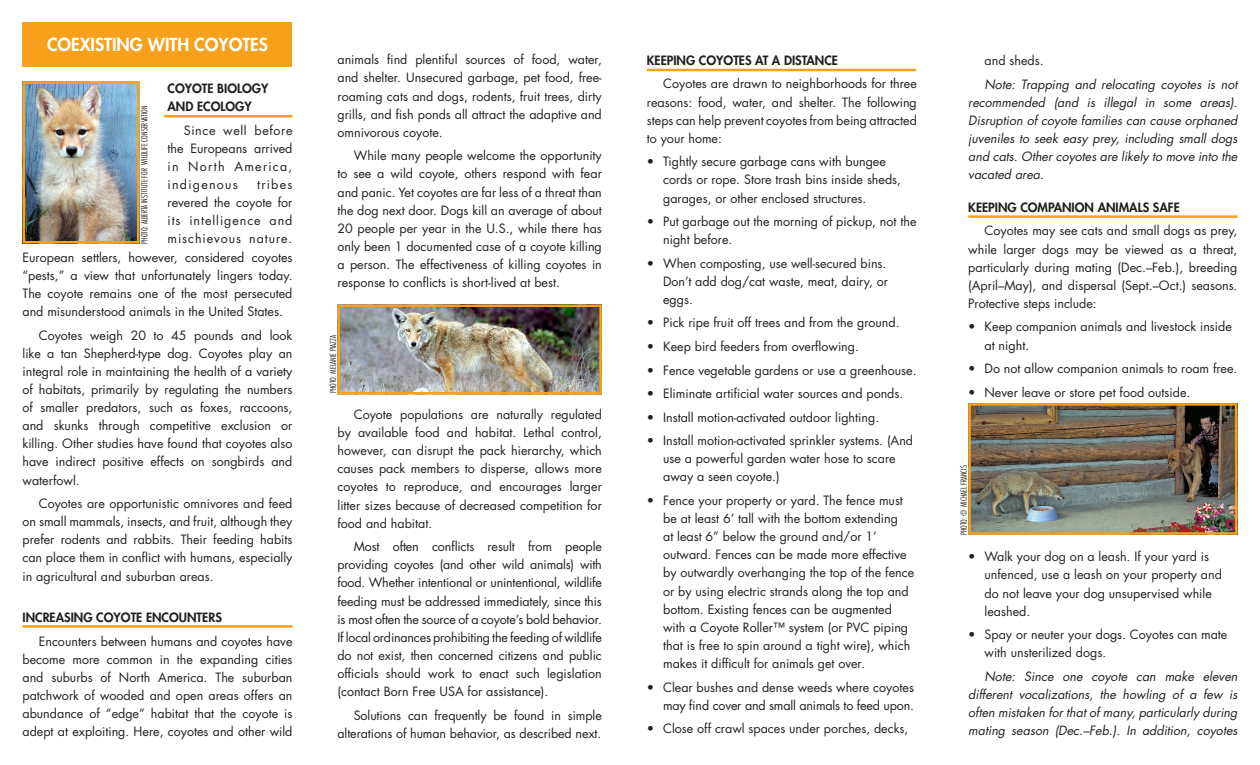
<style>
.page{position:relative;width:1260px;height:765px;background:#fff}
.page>*{position:absolute;margin:0;border:0;box-sizing:border-box;transform-origin:0 0}
.t1{font:800 17.5px "Futura";color:#fff}
.BodyCopy{font:12.5px/18.1px "Futura";color:#231f20;text-align:justify}
.More_Info_Bullets{font:12.5px/18.1px "Futura";color:#231f20}
.BodyCopy-2{font:italic 12.5px/18.1px "Futura";color:#231f20;text-align:justify}
.Subhead{font:800 12.5px/18.1px "Futura";color:#231f20}
.BodyCopy-3{font:12.5px "Futura";letter-spacing:.075em;color:#231f20}
.Photo_Credit{font:300 condensed 8.12px "Futura";color:#231f20}
</style>
<div class="page">
<div style="left:22px;top:22px;width:270px;height:46px;background:#f6a01b"></div>
<hr style="left:164px;top:115px;width:128px;height:3px;background:#f6a01b">
<hr style="left:647px;top:69px;width:269px;height:2px;background:#f6a01b">
<hr style="left:22px;top:625px;width:270px;height:3px;background:#f6a01b">
<img style="left:25px;top:84px;width:111px;height:157px">
<div style="left:22px;top:81px;width:117px;height:163px;border:2px solid #f6a01b"></div>
<hr style="left:968px;top:215px;width:269px;height:3px;background:#f6a01b">
<img style="left:971px;top:406px;width:264px;height:126px">
<div style="left:968px;top:403px;width:270px;height:132px;border:2px solid #f6a01b"></div>
<img style="left:341px;top:308px;width:258px;height:84px">
<div style="left:338px;top:305px;width:264px;height:90px;border:2px solid #f6a01b"></div>
<p class="t1" style="left:47px;top:33px;width:222px">COEXISTING WITH COYOTES</p>
<p class="Subhead" style="left:168px;top:79px;width:102px">COYOTE BIOLOGY<br>AND ECOLOGY</p>
<p class="BodyCopy" style="left:168px;top:121px;width:127px;text-indent:16px">Since well before the Europeans arrived in North America, indigenous</p>
<p class="Photo_Credit" style="left:140px;top:244px;width:140px;rotate:-90deg">PHOTO: ALBERTA INSTITUTE FOR WILDLIFE CONSERVATION</p>
<p class="BodyCopy" style="left:257px;top:175px;width:37px">tribes</p>
<p class="BodyCopy" style="left:168px;top:193px;width:127px">revered the coyote for</p>
<p class="BodyCopy-3" style="left:168px;top:212px;width:127px">its intelligence and</p>
<p class="BodyCopy-3" style="left:168px;top:230px;width:126px">mischievous nature.</p>
<p class="BodyCopy" style="left:22px;top:248px;width:271px">European settlers, however, considered coyotes</p>
<p class="BodyCopy" style="left:22px;top:266px;width:272px">“pests,” a view that unfortunately lingers today.</p>
<p class="BodyCopy" style="left:22px;top:284px;width:272px">The coyote remains one of the most persecuted</p>
<p class="BodyCopy" style="left:22px;top:302px;width:262px">and misunderstood animals in the United States.</p>
<p class="BodyCopy" style="left:22px;top:326px;width:272px;text-indent:16px">Coyotes weigh 20 to 45 pounds and look like a tan Shepherd-type dog. Coyotes play an integral role in maintaining the health of a variety of habitats, primarily by regulating the numbers of smaller predators, such as foxes, raccoons, and skunks through competitive exclusion or killing. Other studies have found that coyotes also have indirect positive effects on songbirds and waterfowl.</p>
<p class="BodyCopy" style="left:22px;top:494px;width:272px;text-indent:16px">Coyotes are opportunistic omnivores and feed on small mammals, insects, and fruit, although they prefer rodents and rabbits. Their feeding habits can place them in conflict with humans, especially in agricultural and suburban areas.</p>
<p class="Subhead" style="left:22px;top:608px;width:201px">INCREASING COYOTE ENCOUNTERS</p>
<p class="BodyCopy" style="left:22px;top:632px;width:272px;text-indent:16px">Encounters between humans and coyotes have become more common in the expanding cities and suburbs of North America. The suburban patchwork of wooded and open areas offers an abundance of “edge” habitat that the coyote is adept at exploiting. Here, coyotes and other wild</p>
<p class="BodyCopy" style="left:338px;top:50px;width:266px">animals find plentiful sources of food, water, and shelter. Unsecured garbage, pet food, free&shy;roaming cats and dogs, rodents, fruit trees, dirty grills, and fish ponds all attract the adaptive and omnivorous coyote.</p>
<p class="BodyCopy" style="left:338px;top:146px;width:266px;text-indent:16px">While many people welcome the opportunity to see a wild coyote, others respond with fear and panic. Yet coyotes are far less of a threat than the dog next door. Dogs kill an average of about 20 people per year in the U.S., while there has only been 1 documented case of a coyote killing a person. The effectiveness of killing coyotes in response to conflicts is short-lived at best.</p>
<p class="Photo_Credit" style="left:328px;top:393px;width:59px;rotate:-90deg">PHOTO: MELANIE PIAZZA</p>
<p class="BodyCopy" style="left:338px;top:405px;width:266px;text-indent:16px">Coyote populations are naturally regulated by available food and habitat. Lethal control, however, can disrupt the pack hierarchy, which causes pack members to disperse, allows more coyotes to reproduce, and encourages larger litter sizes because of decreased competition for food and habitat.</p>
<p class="BodyCopy" style="left:338px;top:537px;width:266px;text-indent:16px">Most often conflicts result from people providing coyotes (and other wild animals) with food. Whether intentional or unintentional, wildlife feeding must be addressed immediately, since this is most often the source of a coyote’s bold behavior.<br>If local ordinances prohibiting the feeding of wildlife do not exist, then concerned citizens and public officials should work to enact such legislation (contact Born Free USA for assistance).</p>
<p class="BodyCopy" style="left:338px;top:706px;width:266px;text-align:right">Solutions can frequently be found in simple alterations of human behavior, as described next.</p>
<p class="Subhead" style="left:647px;top:51px;width:193px">KEEPING COYOTES AT A DISTANCE</p>
<p class="BodyCopy" style="left:647px;top:75px;width:272px;text-indent:16px">Coyotes are drawn to neighborhoods for three reasons: food, water, and shelter. The following steps can help prevent coyotes from being attracted to your home:</p>
<p class="More_Info_Bullets" style="left:663px;top:152px;width:240px;text-indent:-16px">• Tightly secure garbage cans with bungee cords or rope. Store trash bins inside sheds, garages, or other enclosed structures.</p>
<p class="More_Info_Bullets" style="left:663px;top:212px;width:255px;text-indent:-16px">• Put garbage out the morning of pickup, not the night before.</p>
<p class="More_Info_Bullets" style="left:663px;top:254px;width:226px;text-indent:-16px">• When composting, use well-secured bins.<br>Don’t add dog/cat waste, meat, dairy, or eggs.</p>
<p class="More_Info_Bullets" style="left:647px;top:314px;width:254px">• Pick ripe fruit off trees and from the ground.</p>
<p class="More_Info_Bullets" style="left:647px;top:337px;width:214px">• Keep bird feeders from overflowing.</p>
<p class="More_Info_Bullets" style="left:647px;top:361px;width:271px">• Fence vegetable gardens or use a greenhouse.</p>
<p class="More_Info_Bullets" style="left:647px;top:384px;width:258px">• Eliminate artificial water sources and ponds.</p>
<p class="More_Info_Bullets" style="left:647px;top:408px;width:234px">• Install motion-activated outdoor lighting.</p>
<p class="More_Info_Bullets" style="left:663px;top:431px;width:252px;text-indent:-16px">• Install motion-activated sprinkler systems. (And use a powerful garden water hose to scare away a seen coyote.)</p>
<p class="More_Info_Bullets" style="left:663px;top:491px;width:253px;text-indent:-16px">• Fence your property or yard. The fence must be at least 6’ tall with the bottom extending<br>at least 6” below the ground and/or 1’ outward. Fences can be made more effective by outwardly overhanging the top of the fence or by using electric strands along the top and bottom. Existing fences can be augmented with a Coyote Roller™ system (or PVC piping that is free to spin around a tight wire), which makes it difficult for animals get over.</p>
<p class="More_Info_Bullets" style="left:647px;top:678px;width:269px;text-align:right">• Clear bushes and dense weeds where coyotes may find cover and small animals to feed upon.</p>
<p class="More_Info_Bullets" style="left:647px;top:719px;width:263px">• Close off crawl spaces under porches, decks,</p>
<p class="More_Info_Bullets" style="left:985px;top:51px;width:61px">and sheds.</p>
<p class="BodyCopy-2" style="left:968px;top:75px;width:271px;text-indent:16px">Note: Trapping and relocating coyotes is not recommended (and is illegal in some areas).<br>Disruption of coyote families can cause orphaned juveniles to seek easy prey, including small dogs and cats. Other coyotes are likely to move into the vacated area.</p>
<p class="Subhead" style="left:968px;top:198px;width:213px">KEEPING COMPANION ANIMALS SAFE</p>
<p class="BodyCopy" style="left:968px;top:222px;width:271px;text-indent:16px">Coyotes may see cats and small dogs as prey, while larger dogs may be viewed as a threat, particularly during mating (Dec.–Feb.), breeding (April–May), and dispersal (Sept.–Oct.) seasons.<br>Protective steps include:</p>
<p class="More_Info_Bullets" style="left:985px;top:318px;width:249px;text-indent:-16px">• Keep companion animals and livestock inside at night.</p>
<p class="More_Info_Bullets" style="left:968px;top:359px;width:271px">• Do not allow companion animals to roam free.</p>
<p class="More_Info_Bullets" style="left:968px;top:383px;width:224px">• Never leave or store pet food outside.</p>
<p class="Photo_Credit" style="left:959px;top:535px;width:72px;rotate:-90deg">PHOTO: © MICHAEL FRANCIS</p>
<p class="More_Info_Bullets" style="left:985px;top:547px;width:239px;text-indent:-16px">• Walk your dog on a leash. If your yard is unfenced, use a leash on your property and do not leave your dog unsupervised while leashed.</p>
<p class="More_Info_Bullets" style="left:985px;top:625px;width:244px;text-indent:-16px">• Spay or neuter your dogs. Coyotes can mate with unsterilized dogs.</p>
<p class="BodyCopy-2" style="left:968px;top:667px;width:271px;text-indent:16px">Note: Since one coyote can make eleven different vocalizations, the howling of a few is often mistaken for that of many, particularly during mating season (Dec.–Feb.). In addition, coyotes</p>
</div>
